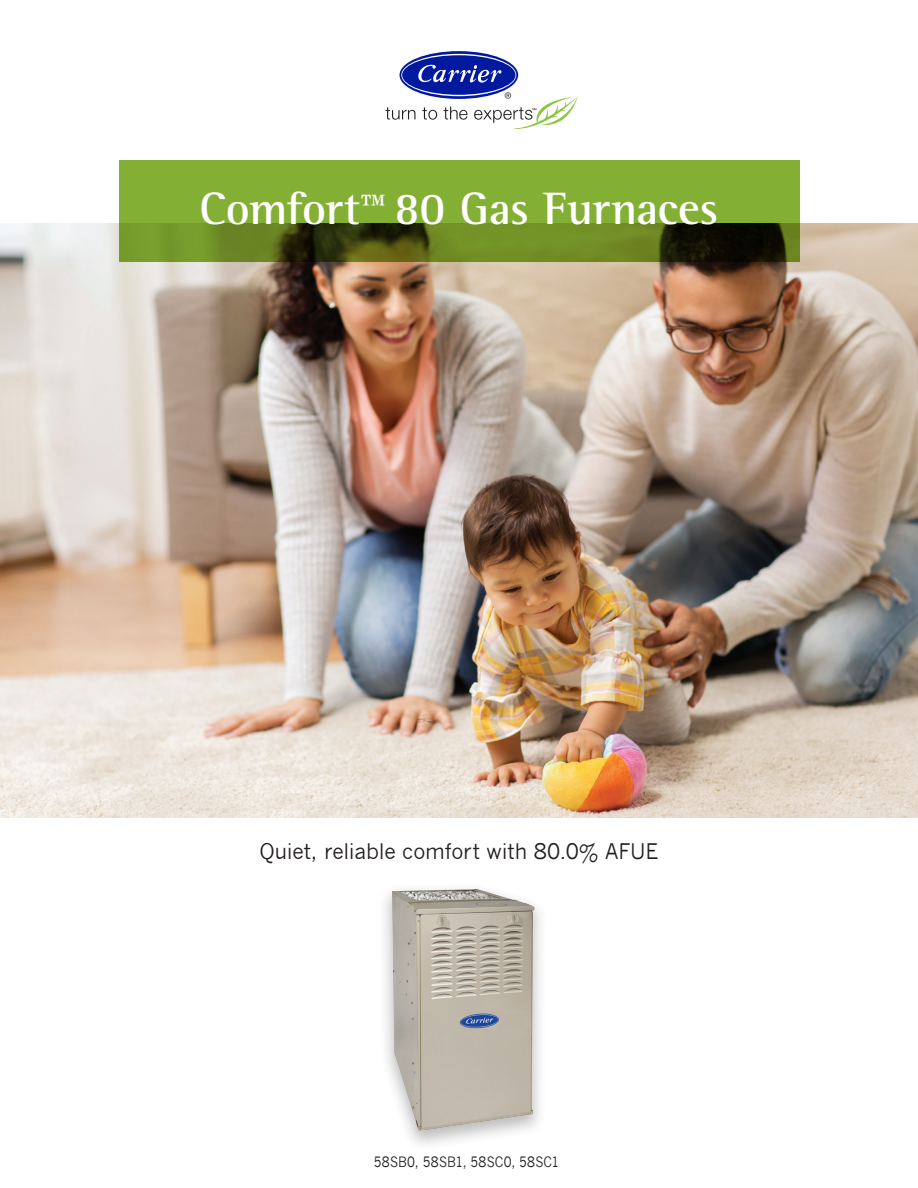
<style>
.page{position:relative;width:918px;height:1188px;background:#fff}
.page>*{position:absolute;margin:0;border:0;box-sizing:border-box;transform-origin:0 0}
.t1{font:700 46.5px "Rotis Semi Serif";letter-spacing:-.01em;color:#fff}
.t2{font:21px "News Gothic";letter-spacing:-.01em;color:#231f20}
.t3{font:13.95px "News Gothic";letter-spacing:.015em;color:#231f20;scale:.9 1}
.s1{font-size:39px}
</style>
<div class="page">
<img style="left:0;top:224px;width:918px;height:594px">
<div style="left:377px;top:881px;width:172px;height:271px;background:#231f20;opacity:.3"></div>
<img style="left:391px;top:889px;width:144px;height:242px">
<svg style="left:119px;top:160px;width:680px;height:102px;background:#70922a"></svg>
<svg style="left:385px;top:107px;width:30px;height:13px"></svg>
<svg style="left:422px;top:107px;width:15px;height:13px"></svg>
<svg style="left:444px;top:107px;width:24px;height:13px"></svg>
<svg style="left:474px;top:92px;width:104px;height:37px"></svg>
<svg style="left:400px;top:51px;width:118px;height:48px"></svg>
<svg style="left:401px;top:54px;width:115px;height:42px"></svg>
<div style="left:402px;top:55px;width:114px;height:40px;background:#00199f;border-radius:50%"></div>
<svg style="left:418px;top:64px;width:84px;height:19px"></svg>
<p class="t1" style="left:200px;top:180px;width:520px">Comfort<span class="s1">™</span> 80 Gas Furnaces</p>
<p class="t2" style="left:259px;top:840px;width:401px">Quiet, reliable comfort with 80.0% AFUE</p>
<p class="t3" style="left:374px;top:1153px;width:208px">58SB0, 58SB1, 58SC0, 58SC1</p>
</div>
